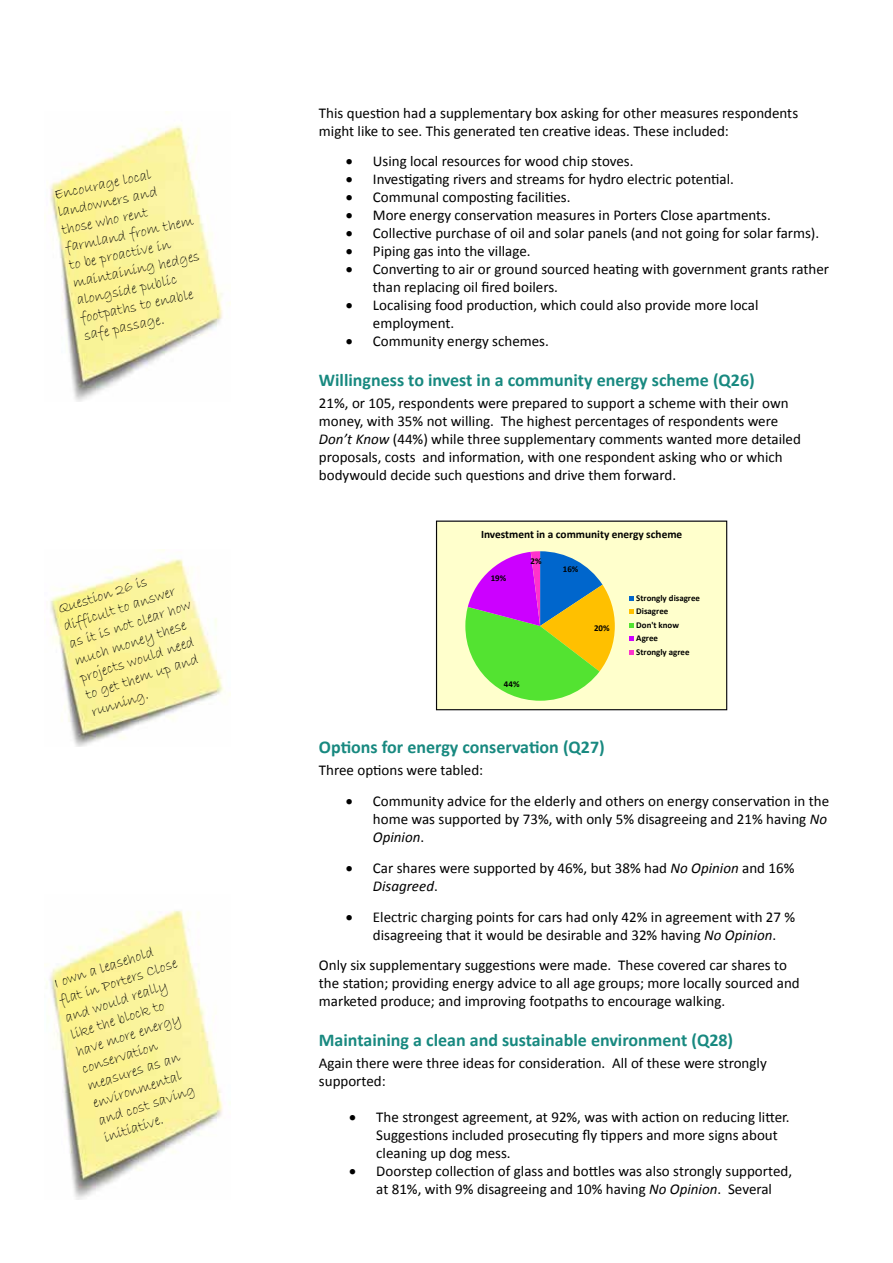
<style>
.page{position:relative;width:893px;height:1263px;background:#fff}
.page>*{position:absolute;margin:0;border:0;box-sizing:border-box;transform-origin:0 0}
.t1{font:700 18px "Calibri";color:#188980}
.t2{font:15px/18px "Calibri";color:#000}
.t3{font:15px/18px "Bradley Hand ITC";color:#000}
.t4{font:700 11.25px "Calibri";color:#000}
.t5{font:700 8.85px/13.5px "Calibri";color:#000}
.s1{font-style:italic}
</style>
<div class="page">
<img style="left:46px;top:910px;width:177px;height:289px">
<img style="left:50px;top:124px;width:180px;height:277px">
<img style="left:50px;top:549px;width:180px;height:197px">
<div style="left:437px;top:521px;width:290px;height:189px;background:#ffc"></div>
<svg style="left:465px;top:551px;width:150px;height:150px"></svg>
<svg style="left:629px;top:596px;width:5px;height:4px"></svg>
<svg style="left:629px;top:609px;width:5px;height:5px"></svg>
<svg style="left:629px;top:623px;width:5px;height:4px"></svg>
<svg style="left:629px;top:636px;width:5px;height:5px"></svg>
<svg style="left:629px;top:650px;width:5px;height:4px"></svg>
<div style="left:436px;top:521px;width:291px;height:189px;border:1px solid #000"></div>
<p class="t3" style="left:53px;top:186px;width:132px;rotate:-12deg">Encourage local landowners and those who rent farmland from them to be proactive in maintaining hedges alongside public footpaths to enable safe passage.</p>
<p class="t3" style="left:56px;top:601px;width:129px;rotate:-18deg">Question 26 is difficult to answer as it is not clear how much money these projects would need to get them up and running.</p>
<p class="t3" style="left:52px;top:975px;width:124px;rotate:-18deg">I own a leasehold flat in Porters Close and would really like the block to have more energy conservation measures as an environmental<br>and cost saving initiative.</p>
<p class="t2" style="left:319px;top:103px;width:481px">This question had a supplementary box asking for other measures respondents might like to see. This generated ten creative ideas. These included:</p>
<p class="t2" style="left:346px;top:152px;width:289px">• Using local resources for wood chip stoves.</p>
<p class="t2" style="left:346px;top:170px;width:389px">• Investigating rivers and streams for hydro electric potential.</p>
<p class="t2" style="left:346px;top:188px;width:226px">• Communal composting facilities.</p>
<p class="t2" style="left:346px;top:206px;width:426px">• More energy conservation measures in Porters Close apartments.</p>
<p class="t2" style="left:346px;top:224px;width:475px">• Collective purchase of oil and solar panels (and not going for solar farms).</p>
<p class="t2" style="left:346px;top:242px;width:186px">• Piping gas into the village.</p>
<p class="t2" style="left:373px;top:260px;width:458px;text-indent:-27px">• Converting to air or ground sourced heating with government grants rather than replacing oil fired boilers.</p>
<p class="t2" style="left:373px;top:296px;width:387px;text-indent:-27px">• Localising food production, which could also provide more local employment.</p>
<p class="t2" style="left:346px;top:332px;width:205px">• Community energy schemes.</p>
<p class="t1" style="left:319px;top:367px;width:437px">Willingness to invest in a community energy scheme (Q26)</p>
<p class="t2" style="left:319px;top:393px;width:483px">21%, or 105, respondents were prepared to support a scheme with their own money, with 35% not willing. The highest percentages of respondents were <span class="s1">Don’t Know</span> (44%) while three supplementary comments wanted more detailed proposals, costs and information, with one respondent asking who or which bodywould decide such questions and drive them forward.</p>
<p class="t4" style="left:481px;top:526px;width:203px">Investment in a community energy scheme</p>
<p class="t5" style="left:491px;top:571px;width:17px">19%</p>
<p class="t5" style="left:530px;top:554px;width:13px">2%</p>
<p class="t5" style="left:504px;top:677px;width:17px">44%</p>
<p class="t5" style="left:563px;top:562px;width:17px">16%</p>
<p class="t5" style="left:594px;top:621px;width:17px">20%</p>
<p class="t5" style="left:636px;top:591px;width:65px">Strongly disagree<br>Disagree<br>Don't know<br>Agree<br>Strongly agree</p>
<p class="t1" style="left:319px;top:734px;width:287px">Options for energy conservation (Q27)</p>
<p class="t2" style="left:319px;top:761px;width:166px">Three options were tabled:</p>
<p class="t2" style="left:373px;top:792px;width:458px;text-indent:-27px">• Community advice for the elderly and others on energy conservation in the home was supported by 73%, with only 5% disagreeing and 21% having <span class="s1">No<br>Opinion</span>.</p>
<p class="t2" style="left:373px;top:858px;width:423px;text-indent:-27px">• Car shares were supported by 46%, but 38% had <span class="s1">No Opinion</span> and 16%<br><span class="s1">Disagreed</span>.</p>
<p class="t2" style="left:346px;top:907px;width:451px;text-align:center">• Electric charging points for cars had only 42% in agreement with 27 % disagreeing that it would be desirable and 32% having <span class="s1">No Opinion</span>.</p>
<p class="t2" style="left:319px;top:956px;width:482px">Only six supplementary suggestions were made. These covered car shares to the station; providing energy advice to all age groups; more locally sourced and marketed produce; and improving footpaths to encourage walking.</p>
<p class="t1" style="left:319px;top:1027px;width:416px">Maintaining a clean and sustainable environment (Q28)</p>
<p class="t2" style="left:319px;top:1053px;width:449px">Again there were three ideas for consideration. All of these were strongly supported:</p>
<p class="t2" style="left:376px;top:1107px;width:415px;text-indent:-27px">• The strongest agreement, at 92%, was with action on reducing litter.<br>Suggestions included prosecuting fly tippers and more signs about cleaning up dog mess.</p>
<p class="t2" style="left:349px;top:1161px;width:444px;text-align:center">• Doorstep collection of glass and bottles was also strongly supported, at 81%, with 9% disagreeing and 10% having <span class="s1">No Opinion</span>. Several</p>
</div>
